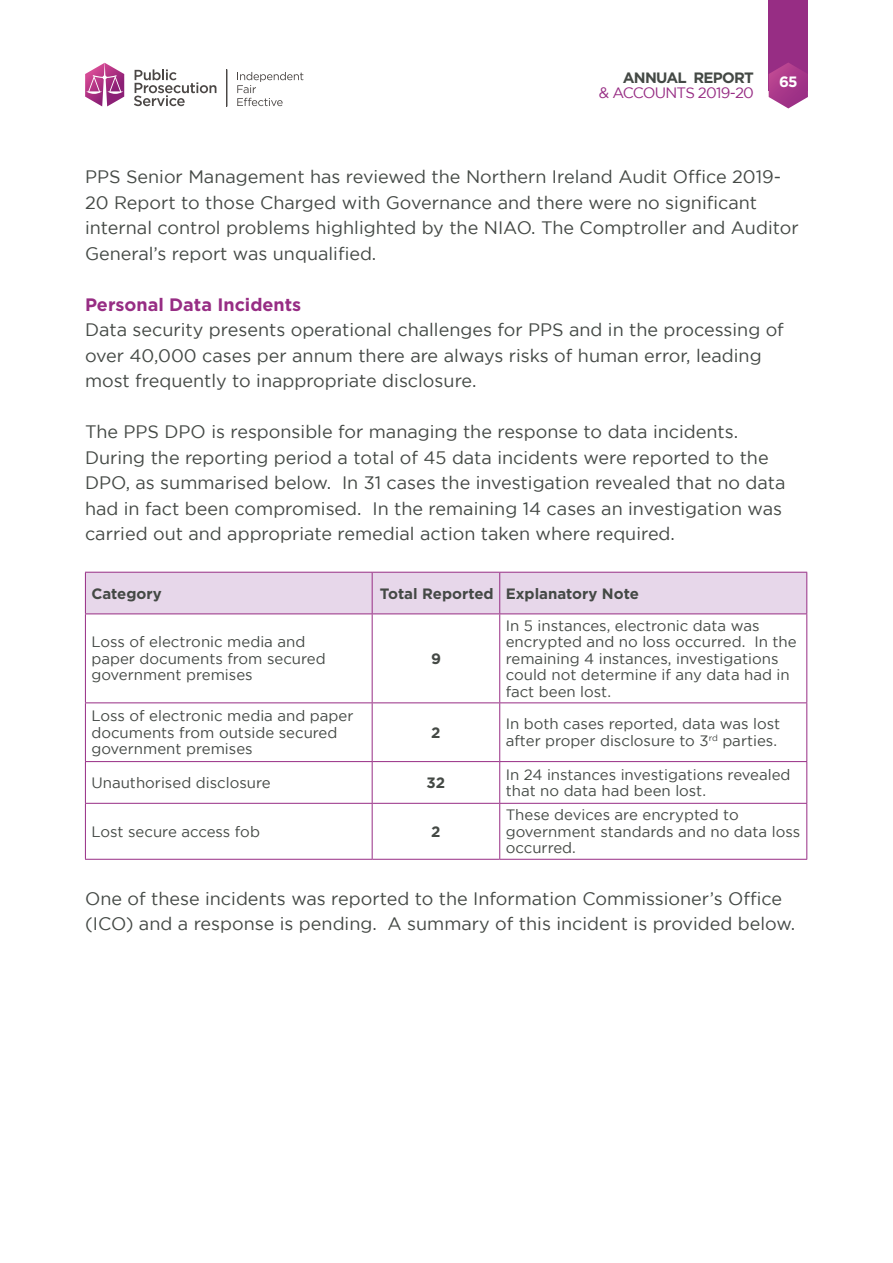
<style>
.page{position:relative;width:893px;height:1263px;background:#fff}
.page>*{position:absolute;margin:0;border:0;box-sizing:border-box;transform-origin:0 0}
.P_-_Bodytext_12_17{font:18px/25.5px "Gotham";color:#444945}
.H3_-_Subhead_12_17{font:700 18px "Gotham";color:#972d84}
.P_-_Table_row_body_1{font:15px/16.5px "Gotham";color:#444945}
.P_-_Table_header_row{font:700 15px "Gotham";color:#444945}
.t1{font:15px "Gotham";letter-spacing:-.05em;color:#972d84}
.P_-_Table_header_row-2{font:700 15px "Gotham";letter-spacing:-.05em;color:#444945}
.P_-_Table_row_body_1-2{font:700 15px "Gotham";color:#444945}
.t2{font:700 15px "Gotham";color:#fff}
</style>
<div class="page">
<div style="left:769px;top:0;width:39px;height:90px;background:#972d84"></div>
<svg style="left:85px;top:63px;width:39px;height:43px"></svg>
<svg style="left:134px;top:69px;width:82px;height:37px"></svg>
<svg style="left:237px;top:72px;width:66px;height:34px"></svg>
<hr style="left:227px;top:69px;width:1px;height:37px;background:#4b4745">
<svg style="left:769px;top:63px;width:39px;height:45px"></svg>
<div style="left:86px;top:573px;width:720px;height:40px;background:#e7d7ea"></div>
<hr style="left:85px;top:572px;width:287px;height:1px;background:#972d84">
<hr style="left:85px;top:573px;width:1px;height:40px;background:#972d84">
<hr style="left:372px;top:572px;width:128px;height:1px;background:#972d84">
<hr style="left:500px;top:572px;width:307px;height:1px;background:#972d84">
<hr style="left:806px;top:573px;width:1px;height:40px;background:#972d84">
<hr style="left:85px;top:613px;width:287px;height:1px;background:#972d84">
<hr style="left:372px;top:613px;width:128px;height:1px;background:#972d84">
<hr style="left:500px;top:613px;width:307px;height:1px;background:#972d84">
<hr style="left:372px;top:573px;width:1px;height:40px;background:#972d84">
<hr style="left:499px;top:573px;width:1px;height:40px;background:#972d84">
<hr style="left:85px;top:614px;width:1px;height:88px;background:#972d84">
<hr style="left:372px;top:614px;width:1px;height:88px;background:#972d84">
<hr style="left:499px;top:614px;width:1px;height:88px;background:#972d84">
<hr style="left:806px;top:614px;width:1px;height:88px;background:#972d84">
<hr style="left:85px;top:702px;width:287px;height:1px;background:#972d84">
<hr style="left:85px;top:703px;width:1px;height:58px;background:#972d84">
<hr style="left:372px;top:702px;width:128px;height:1px;background:#972d84">
<hr style="left:372px;top:703px;width:1px;height:58px;background:#972d84">
<hr style="left:500px;top:702px;width:307px;height:1px;background:#972d84">
<hr style="left:499px;top:703px;width:1px;height:58px;background:#972d84">
<hr style="left:806px;top:703px;width:1px;height:58px;background:#972d84">
<hr style="left:85px;top:761px;width:287px;height:1px;background:#972d84">
<hr style="left:85px;top:762px;width:1px;height:41px;background:#972d84">
<hr style="left:372px;top:761px;width:128px;height:1px;background:#972d84">
<hr style="left:372px;top:762px;width:1px;height:41px;background:#972d84">
<hr style="left:500px;top:761px;width:307px;height:1px;background:#972d84">
<hr style="left:499px;top:762px;width:1px;height:41px;background:#972d84">
<hr style="left:806px;top:762px;width:1px;height:41px;background:#972d84">
<hr style="left:85px;top:803px;width:287px;height:1px;background:#972d84">
<hr style="left:85px;top:804px;width:1px;height:55px;background:#972d84">
<hr style="left:372px;top:803px;width:128px;height:1px;background:#972d84">
<hr style="left:372px;top:804px;width:1px;height:55px;background:#972d84">
<hr style="left:500px;top:803px;width:307px;height:1px;background:#972d84">
<hr style="left:499px;top:804px;width:1px;height:55px;background:#972d84">
<hr style="left:806px;top:804px;width:1px;height:55px;background:#972d84">
<hr style="left:85px;top:859px;width:287px;height:1px;background:#972d84">
<hr style="left:372px;top:859px;width:128px;height:1px;background:#972d84">
<hr style="left:500px;top:859px;width:307px;height:1px;background:#972d84">
<p class="P_-_Table_header_row-2" style="left:623px;top:69px;width:133px">ANNUAL REPORT</p>
<p class="t1" style="left:599px;top:85px;width:157px">&amp; ACCOUNTS 2019-20</p>
<p class="t2" style="left:779px;top:73px;width:20px">65</p>
<p class="P_-_Bodytext_12_17" style="left:85px;top:164px;width:715px">PPS Senior Management has reviewed the Northern Ireland Audit Office 2019- 20 Report to those Charged with Governance and there were no significant internal control problems highlighted by the NIAO. The Comptroller and Auditor General’s report was unqualified.</p>
<p class="H3_-_Subhead_12_17" style="left:85px;top:294px;width:218px">Personal Data Incidents</p>
<p class="P_-_Bodytext_12_17" style="left:85px;top:317px;width:700px">Data security presents operational challenges for PPS and in the processing of over 40,000 cases per annum there are always risks of human error, leading most frequently to inappropriate disclosure.</p>
<p class="P_-_Bodytext_12_17" style="left:85px;top:419px;width:702px">The PPS DPO is responsible for managing the response to data incidents.<br>During the reporting period a total of 45 data incidents were reported to the DPO, as summarised below. In 31 cases the investigation revealed that no data had in fact been compromised. In the remaining 14 cases an investigation was carried out and appropriate remedial action taken where required.</p>
<p class="P_-_Table_header_row" style="left:91px;top:584px;width:72px">Category</p>
<p class="P_-_Table_header_row" style="left:380px;top:584px;width:115px">Total Reported</p>
<p class="P_-_Table_header_row" style="left:506px;top:584px;width:135px">Explanatory Note</p>
<p class="P_-_Table_row_body_1" style="left:91px;top:633px;width:236px">Loss of electronic media and paper documents from secured government premises</p>
<p class="P_-_Table_row_body_1" style="left:506px;top:617px;width:292px">In 5 instances, electronic data was encrypted and no loss occurred. In the remaining 4 instances, investigations could not determine if any data had in fact been lost.</p>
<p class="P_-_Table_row_body_1-2" style="left:431px;top:650px;width:11px">9</p>
<p class="P_-_Table_row_body_1" style="left:91px;top:707px;width:264px">Loss of electronic media and paper documents from outside secured government premises</p>
<p class="P_-_Table_row_body_1-2" style="left:431px;top:724px;width:11px">2</p>
<p class="P_-_Table_row_body_1" style="left:506px;top:716px;width:276px">In both cases reported, data was lost after proper disclosure to 3<sup>rd</sup> parties.</p>
<p class="P_-_Table_row_body_1" style="left:91px;top:774px;width:181px">Unauthorised disclosure</p>
<p class="P_-_Table_row_body_1-2" style="left:427px;top:774px;width:20px">32</p>
<p class="P_-_Table_row_body_1" style="left:506px;top:766px;width:286px">In 24 instances investigations revealed that no data had been lost.</p>
<p class="P_-_Table_row_body_1" style="left:91px;top:823px;width:170px">Lost secure access fob</p>
<p class="P_-_Table_row_body_1-2" style="left:431px;top:823px;width:11px">2</p>
<p class="P_-_Table_row_body_1" style="left:506px;top:806px;width:296px">These devices are encrypted to government standards and no data loss occurred.</p>
<p class="P_-_Bodytext_12_17" style="left:85px;top:885px;width:711px">One of these incidents was reported to the Information Commissioner’s Office (ICO) and a response is pending. A summary of this incident is provided below.</p>
</div>
